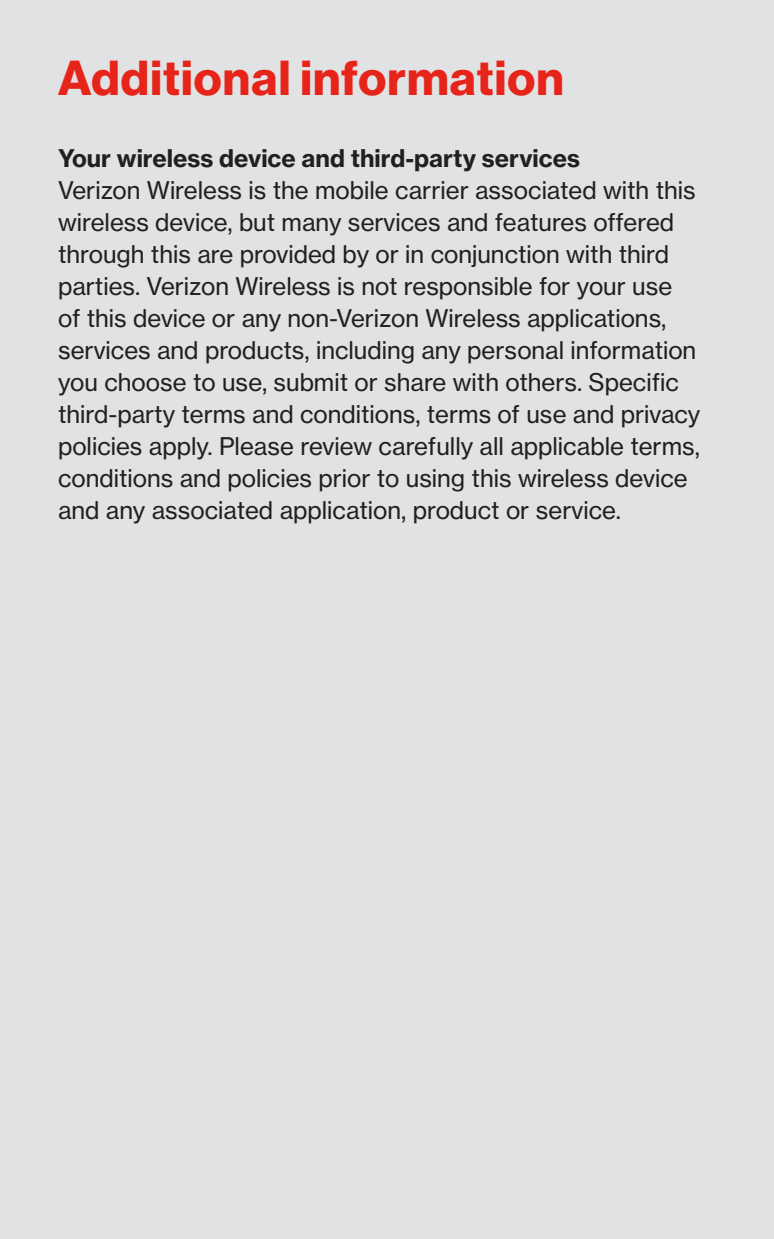
<style>
.page{position:relative;width:774px;height:1239px;background:#e1e2e4}
.page>*{position:absolute;margin:0;border:0;box-sizing:border-box;transform-origin:0 0}
.Headline{font:48px "N Haas Grotesk DS Std 75 Bd";letter-spacing:.025em;color:#e72419}
.Fine{font:24px/32px "N Haas Grotesk TX Std 55 Rg";color:#231f20}
.Fine-2{font:24px "N Haas Grotesk TX Std 75 Bd";color:#231f20}
</style>
<div class="page">
<p class="Headline" style="left:58px;top:50px;width:507px">Additional information</p>
<p class="Fine-2" style="left:58px;top:143px;width:523px">Your wireless device and third-party services</p>
<p class="Fine" style="left:58px;top:174px;width:644px">Verizon Wireless is the mobile carrier associated with this wireless device, but many services and features offered through this are provided by or in conjunction with third parties. Verizon Wireless is not responsible for your use of this device or any non-Verizon Wireless applications, services and products, including any personal information you choose to use, submit or share with others. Specific third-party terms and conditions, terms of use and privacy policies apply. Please review carefully all applicable terms, conditions and policies prior to using this wireless device and any associated application, product or service.</p>
</div>
